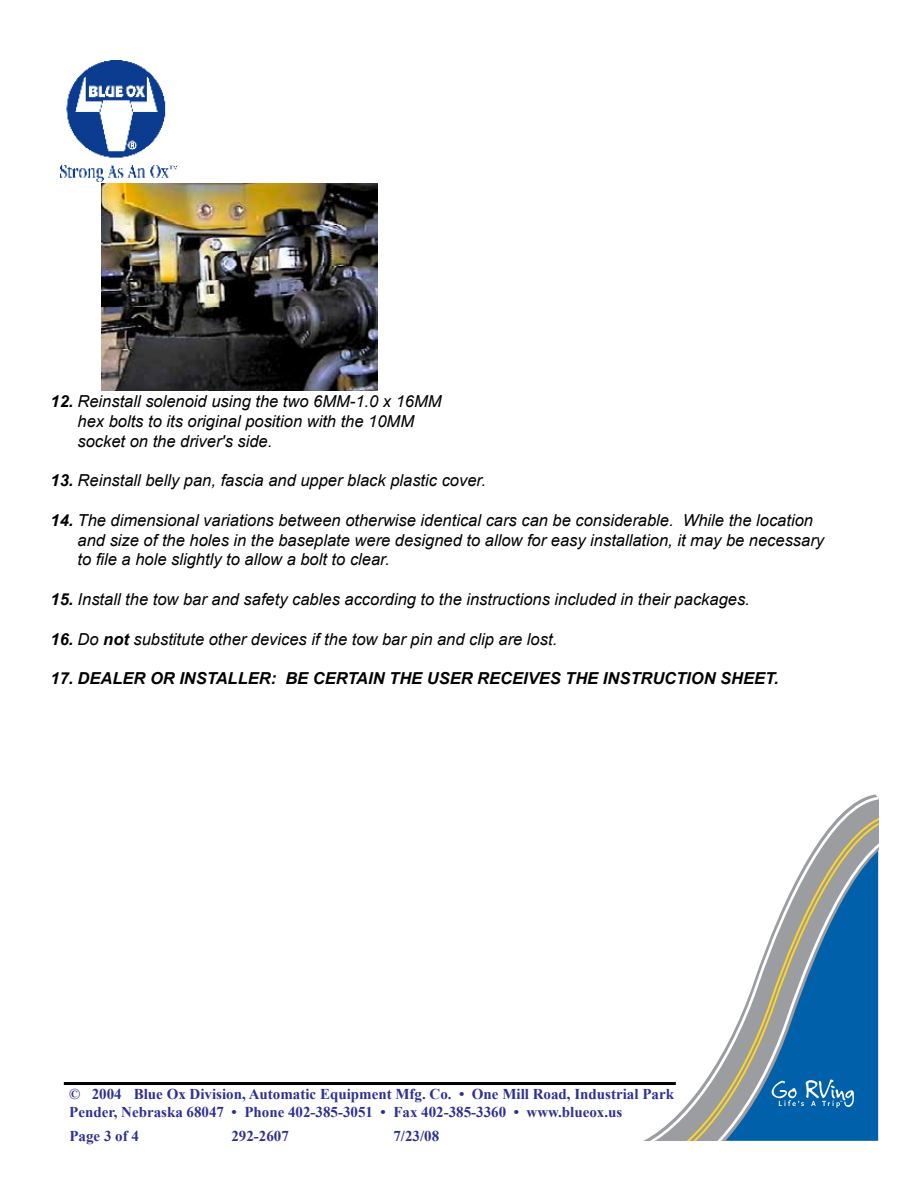
<style>
.page{position:relative;width:918px;height:1188px;background:#fff}
.page>*{position:absolute;margin:0;border:0;box-sizing:border-box;transform-origin:0 0}
.t1{font:italic 16.5px/19.8px "Arial";color:#000}
.t2{font:italic 700 16.5px "Arial";color:#000}
.t3{font:700 15px/23.7px "Times New Roman";color:#2e3192}
.t4{font:700 1.65px "Helvetica";color:#fff}
.s1{font-weight:700}
</style>
<div class="page">
<svg style="left:840px;top:795px;width:38px;height:21px"></svg>
<svg style="left:643px;top:816px;width:235px;height:325px"></svg>
<svg style="left:771px;top:1079px;width:83px;height:29px;background:#3380bb"></svg>
<img style="left:61px;top:60px;width:116px;height:122px">
<hr style="left:64px;top:1082px;width:612px;height:3px;background:#000">
<img style="left:101px;top:184px;width:277px;height:208px">
<p class="t1" style="left:78px;top:392px;width:366px;text-indent:-27px"><span class="s1">12.</span> Reinstall solenoid using the two 6MM-1.0 x 16MM hex bolts to its original position with the 10MM socket on the driver's side.</p>
<p class="t1" style="left:51px;top:471px;width:437px"><span class="s1">13.</span> Reinstall belly pan, fascia and upper black plastic cover.</p>
<p class="t1" style="left:78px;top:510px;width:748px;text-indent:-27px"><span class="s1">14.</span> The dimensional variations between otherwise identical cars can be considerable. While the location and size of the holes in the baseplate were designed to allow for easy installation, it may be necessary to file a hole slightly to allow a bolt to clear.</p>
<p class="t1" style="left:51px;top:590px;width:701px"><span class="s1">15.</span> Install the tow bar and safety cables according to the instructions included in their packages.</p>
<p class="t1" style="left:51px;top:629px;width:508px"><span class="s1">16.</span> Do <span class="s1">not</span> substitute other devices if the tow bar pin and clip are lost.</p>
<p class="t2" style="left:51px;top:668px;width:729px">17. DEALER OR INSTALLER: BE CERTAIN THE USER RECEIVES THE INSTRUCTION SHEET.</p>
<p class="t3" style="left:69px;top:1082px;width:606px">© 2004 Blue Ox Division, Automatic Equipment Mfg. Co. • One Mill Road, Industrial Park</p>
<p class="t4" style="left:840px;top:1100px;width:4px">TM</p>
<p class="t3" style="left:69px;top:1100px;width:555px">Pender, Nebraska 68047 • Phone 402-385-3051 • Fax 402-385-3360 • www.blueox.us<br>Page 3 of 4</p>
<p class="t3" style="left:231px;top:1124px;width:59px">292-2607</p>
<p class="t3" style="left:393px;top:1124px;width:47px">7/23/08</p>
</div>
